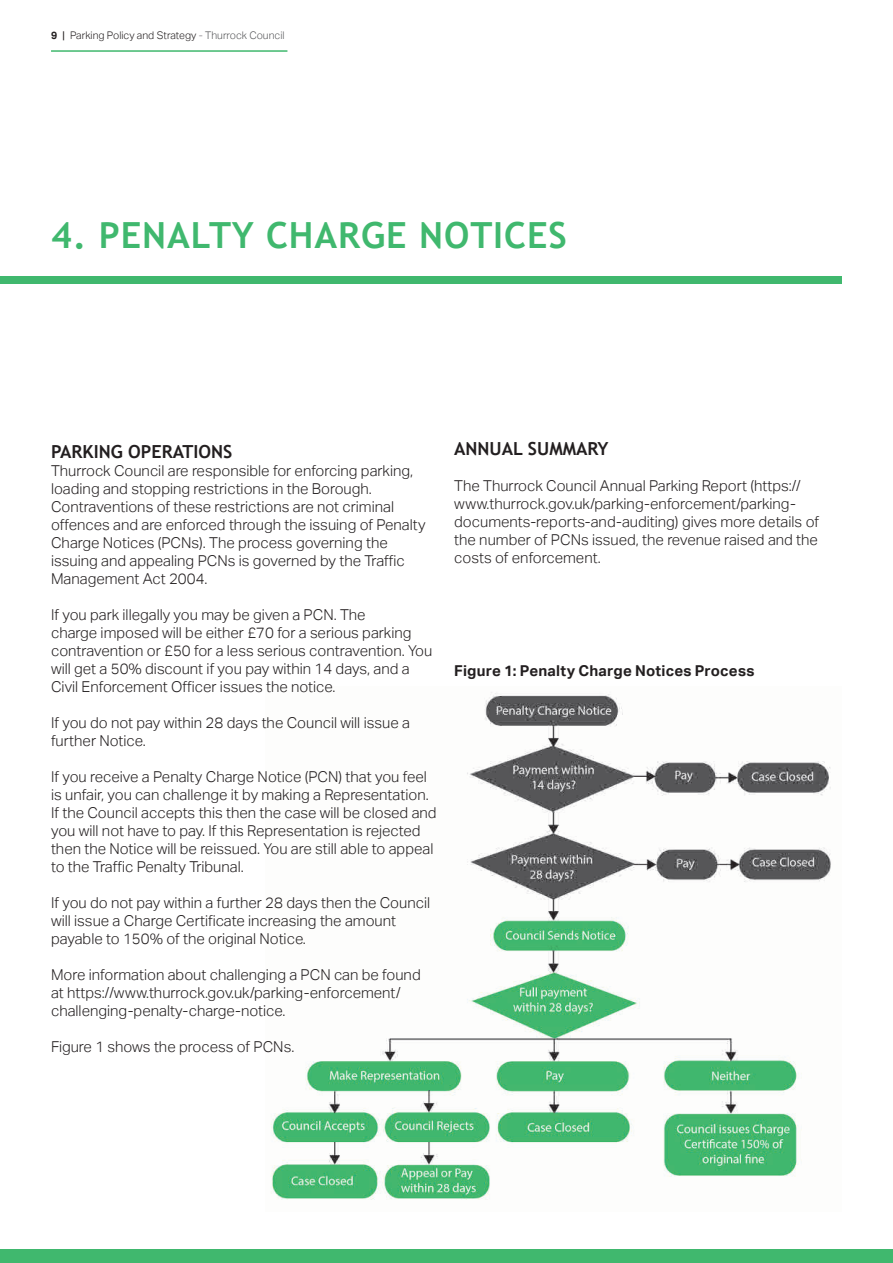
<style>
.page{position:relative;width:893px;height:1263px;background:#fff}
.page>*{position:absolute;margin:0;border:0;box-sizing:border-box;transform-origin:0 0}
.Page_head{font:700 36px "Trebuchet MS";letter-spacing:.025em;color:#40b86e}
.Sub_head_use{font:700 18px "Trebuchet MS";color:#231f20}
.Body_copy{font:300 15px/18px "Aktiv Grotesk";color:#231f20}
._02_Subhead_2{font:700 15px "Aktiv Grotesk";letter-spacing:.015em;color:#231f20}
.t1{font:300 10.5px "Aktiv Grotesk";color:#231f20}
.s1{font-weight:700}
.s2{font-weight:400}
.s3{color:#817d82}
.s4{color:#57585a}
</style>
<div class="page">
<div style="left:0;top:1250px;width:893px;height:13px;background:#40b86e"></div>
<hr style="left:51px;top:50px;width:236px;height:2px;background:#40b86e">
<img style="left:271px;top:692px;width:560px;height:508px">
<div style="left:0;top:276px;width:842px;height:8px;background:#40b86e"></div>
<p class="t1" style="left:51px;top:29px;width:235px"><span class="s1">9</span> <span class="s2">|</span> Parking Policy and Strategy <span class="s3">-</span> <span class="s4">Thurrock Council</span></p>
<p class="Page_head" style="left:51px;top:213px;width:517px">4. PENALTY CHARGE NOTICES</p>
<p class="Sub_head_use" style="left:51px;top:441px;width:183px">PARKING OPERATIONS</p>
<p class="Body_copy" style="left:51px;top:462px;width:376px">Thurrock Council are responsible for enforcing parking, loading and stopping restrictions in the Borough.<br>Contraventions of these restrictions are not criminal offences and are enforced through the issuing of Penalty Charge Notices (PCNs). The process governing the issuing and appealing PCNs is governed by the Traffic Management Act 2004.</p>
<p class="Body_copy" style="left:51px;top:606px;width:383px">If you park illegally you may be given a PCN. The<br>charge imposed will be either £70 for a serious parking contravention or £50 for a less serious contravention. You will get a 50% discount if you pay within 14 days, and a Civil Enforcement Officer issues the notice.</p>
<p class="Body_copy" style="left:51px;top:714px;width:360px">If you do not pay within 28 days the Council will issue a further Notice.</p>
<p class="Body_copy" style="left:51px;top:768px;width:387px">If you receive a Penalty Charge Notice (PCN) that you feel is unfair, you can challenge it by making a Representation.<br>If the Council accepts this then the case will be closed and you will not have to pay. If this Representation is rejected then the Notice will be reissued. You are still able to appeal to the Traffic Penalty Tribunal.</p>
<p class="Body_copy" style="left:51px;top:894px;width:381px">If you do not pay within a further 28 days then the Council will issue a Charge Certificate increasing the amount payable to 150% of the original Notice.</p>
<p class="Body_copy" style="left:51px;top:966px;width:371px">More information about challenging a PCN can be found at https://www.thurrock.gov.uk/parking-enforcement/ challenging-penalty-charge-notice.</p>
<p class="Body_copy" style="left:51px;top:1038px;width:245px">Figure 1 shows the process of PCNs.</p>
<p class="Sub_head_use" style="left:454px;top:437px;width:156px">ANNUAL SUMMARY</p>
<p class="Body_copy" style="left:454px;top:477px;width:366px">The Thurrock Council Annual Parking Report (https:// www.thurrock.gov.uk/parking-enforcement/parking&shy;documents-reports-and-auditing) gives more details of the number of PCNs issued, the revenue raised and the costs of enforcement.</p>
<p class="_02_Subhead_2" style="left:454px;top:662px;width:302px">Figure 1: Penalty Charge Notices Process</p>
</div>
